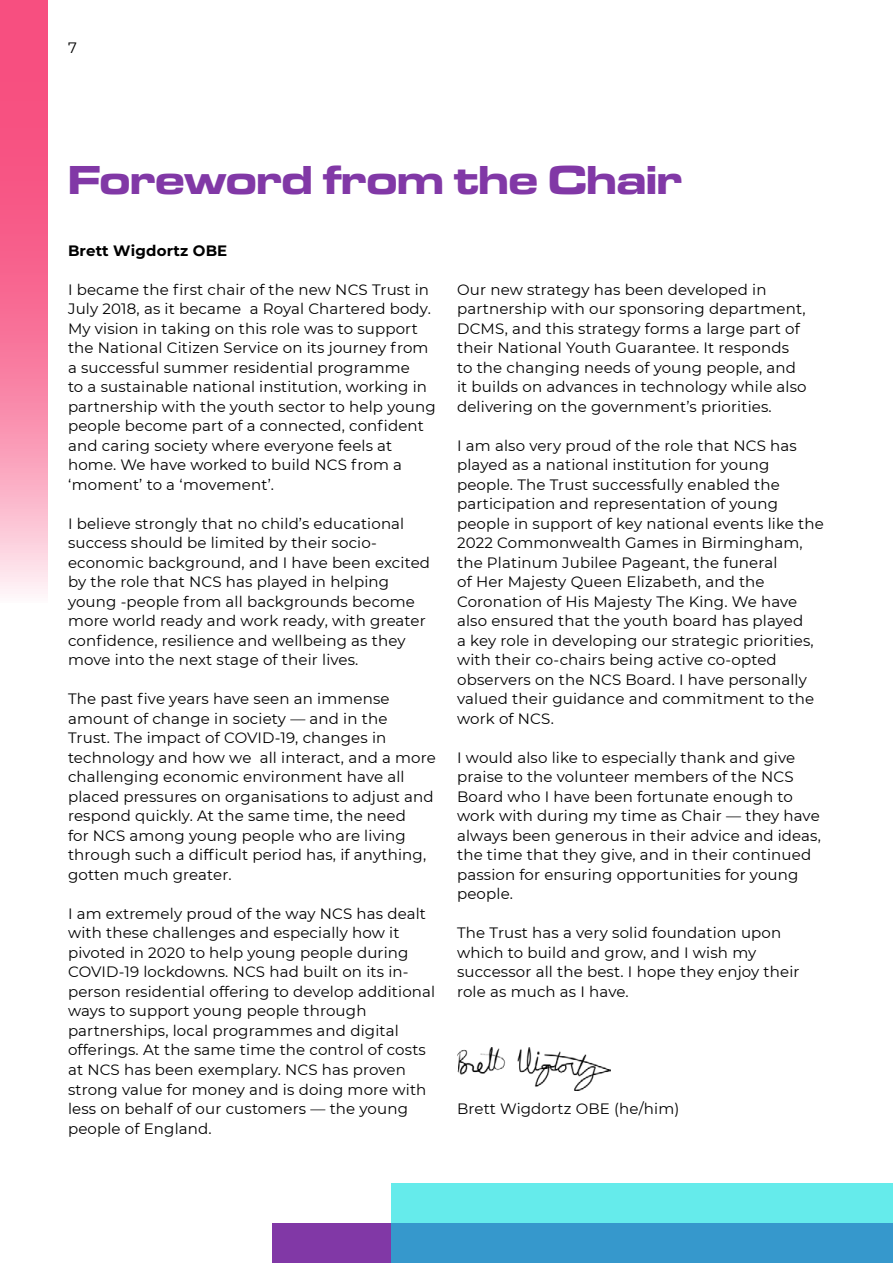
<style>
.page{position:relative;width:893px;height:1263px;background:#fff}
.page>*{position:absolute;margin:0;border:0;box-sizing:border-box;transform-origin:0 0}
.t1{font:700 42px "Microgramma Ext D";color:#8138a6}
.BODY_COPY{font:15px/19.5px "Montserrat";letter-spacing:.01em;color:#000}
.BODY_COPY-2{font:700 15px "Montserrat";letter-spacing:.01em;color:#000}
</style>
<div class="page">
<div style="left:391px;top:1184px;width:502px;height:79px;background:#65ebeb"></div>
<svg style="left:272px;top:1224px;width:621px;height:39px;background:#4485c4"></svg>
<svg style="left:0;top:0;width:48px;height:594px;background:#f87ca0"></svg>
<img style="left:457px;top:1047px;width:153px;height:44px">
<p class="BODY_COPY" style="left:68px;top:38px;width:10px">7</p>
<h1 class="t1" style="left:68px;top:151px;width:615px">Foreword from the Chair</h1>
<p class="BODY_COPY-2" style="left:68px;top:240px;width:161px">Brett Wigdortz OBE</p>
<p class="BODY_COPY" style="left:68px;top:279px;width:369px">I became the first chair of the new NCS Trust in July 2018, as it became a Royal Chartered body.<br>My vision in taking on this role was to support the National Citizen Service on its journey from a successful summer residential programme<br>to a sustainable national institution, working in partnership with the youth sector to help young people become part of a connected, confident and caring society where everyone feels at home. We have worked to build NCS from a ‘moment’ to a ‘movement’.</p>
<p class="BODY_COPY" style="left:68px;top:513px;width:364px">I believe strongly that no child’s educational success should be limited by their socio&shy;economic background, and I have been excited by the role that NCS has played in helping young -people from all backgrounds become more world ready and work ready, with greater confidence, resilience and wellbeing as they move into the next stage of their lives.</p>
<p class="BODY_COPY" style="left:68px;top:689px;width:369px">The past five years have seen an immense amount of change in society — and in the<br>Trust. The impact of COVID-19, changes in technology and how we all interact, and a more challenging economic environment have all placed pressures on organisations to adjust and respond quickly. At the same time, the need<br>for NCS among young people who are living through such a difficult period has, if anything, gotten much greater.</p>
<p class="BODY_COPY" style="left:68px;top:903px;width:369px">I am extremely proud of the way NCS has dealt with these challenges and especially how it pivoted in 2020 to help young people during COVID-19 lockdowns. NCS had built on its in&shy;person residential offering to develop additional ways to support young people through partnerships, local programmes and digital offerings. At the same time the control of costs at NCS has been exemplary. NCS has proven strong value for money and is doing more with</p>
<p class="BODY_COPY" style="left:68px;top:1098px;width:342px">less on behalf of our customers — the young people of England.</p>
<p class="BODY_COPY" style="left:457px;top:279px;width:351px">Our new strategy has been developed in partnership with our sponsoring department, DCMS, and this strategy forms a large part of their National Youth Guarantee. It responds to the changing needs of young people, and it builds on advances in technology while also delivering on the government’s priorities.</p>
<p class="BODY_COPY" style="left:457px;top:435px;width:368px">I am also very proud of the role that NCS has played as a national institution for young people. The Trust successfully enabled the participation and representation of young people in support of key national events like the 2022 Commonwealth Games in Birmingham, the Platinum Jubilee Pageant, the funeral<br>of Her Majesty Queen Elizabeth, and the Coronation of His Majesty The King. We have also ensured that the youth board has played<br>a key role in developing our strategic priorities, with their co-chairs being active co-opted observers on the NCS Board. I have personally valued their guidance and commitment to the work of NCS.</p>
<p class="BODY_COPY" style="left:457px;top:747px;width:365px">I would also like to especially thank and give praise to the volunteer members of the NCS Board who I have been fortunate enough to work with during my time as Chair — they have always been generous in their advice and ideas, the time that they give, and in their continued passion for ensuring opportunities for young people.</p>
<p class="BODY_COPY" style="left:457px;top:923px;width:344px">The Trust has a very solid foundation upon which to build and grow, and I wish my successor all the best. I hope they enjoy their role as much as I have.</p>
<p class="BODY_COPY" style="left:457px;top:1098px;width:224px">Brett Wigdortz OBE (he/him)</p>
</div>
